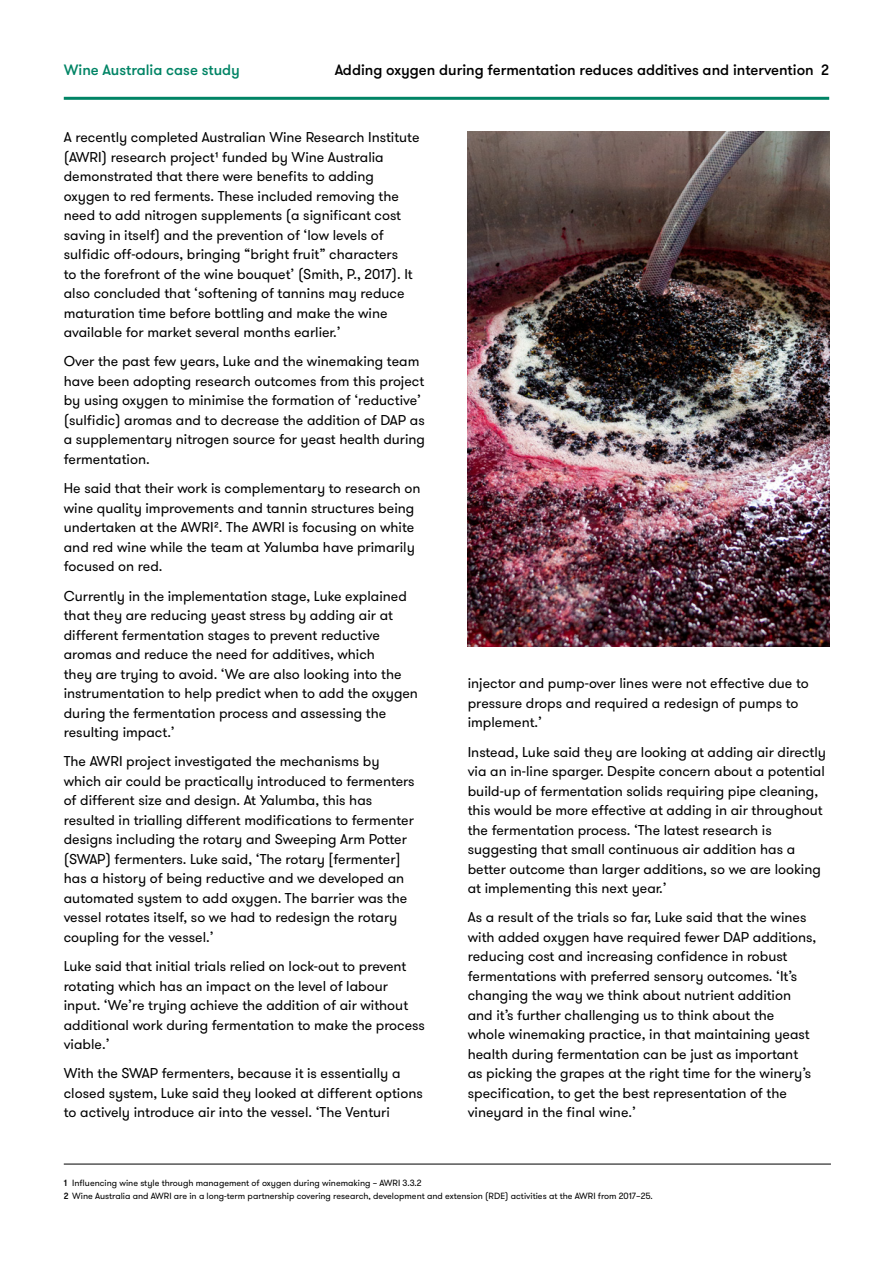
<style>
.page{position:relative;width:893px;height:1263px;background:#fff}
.page>*{position:absolute;margin:0;border:0;box-sizing:border-box;transform-origin:0 0}
.t1{font:500 15px "GT Walsheim";color:#000}
.t2{font:500 15px "GT Walsheim";color:#008465}
.Body{font:14.25px/19.5px "GT Walsheim";color:#000}
.Notes{font:9px "GT Walsheim";color:#000}
.s1{font-weight:500}
</style>
<div class="page">
<hr style="left:64px;top:97px;width:765px;height:3px;background:#008465">
<hr style="left:64px;top:1164px;width:767px;height:1px;background:#000">
<img style="left:468px;top:131px;width:361px;height:515px">
<p class="t2" style="left:64px;top:60px;width:178px">Wine Australia case study</p>
<p class="t1" style="left:335px;top:60px;width:496px">Adding oxygen during fermentation reduces additives and intervention 2</p>
<p class="Body" style="left:64px;top:128px;width:357px">A recently completed Australian Wine Research Institute (AWRI) research project1 funded by Wine Australia demonstrated that there were benefits to adding oxygen to red ferments. These included removing the need to add nitrogen supplements (a significant cost saving in itself) and the prevention of ‘low levels of sulfidic off-odours, bringing “bright fruit” characters<br>to the forefront of the wine bouquet’ (Smith, P., 2017). It also concluded that ‘softening of tannins may reduce maturation time before bottling and make the wine available for market several months earlier.’</p>
<p class="Body" style="left:64px;top:352px;width:363px">Over the past few years, Luke and the winemaking team have been adopting research outcomes from this project by using oxygen to minimise the formation of ‘reductive’ (sulfidic) aromas and to decrease the addition of DAP as a supplementary nitrogen source for yeast health during fermentation.</p>
<p class="Body" style="left:64px;top:479px;width:358px">He said that their work is complementary to research on wine quality improvements and tannin structures being undertaken at the AWRI2. The AWRI is focusing on white and red wine while the team at Yalumba have primarily focused on red.</p>
<p class="Body" style="left:64px;top:586px;width:356px">Currently in the implementation stage, Luke explained that they are reducing yeast stress by adding air at different fermentation stages to prevent reductive aromas and reduce the need for additives, which<br>they are trying to avoid. ‘We are also looking into the instrumentation to help predict when to add the oxygen during the fermentation process and assessing the resulting impact.’</p>
<p class="Body" style="left:64px;top:752px;width:352px">The AWRI project investigated the mechanisms by which air could be practically introduced to fermenters of different size and design. At Yalumba, this has resulted in trialling different modifications to fermenter designs including the rotary and Sweeping Arm Potter (SWAP) fermenters. Luke said, ‘The rotary [fermenter] has a history of being reductive and we developed an automated system to add oxygen. The barrier was the vessel rotates itself, so we had to redesign the rotary coupling for the vessel.’</p>
<p class="Body" style="left:64px;top:957px;width:363px">Luke said that initial trials relied on lock-out to prevent rotating which has an impact on the level of labour input. ‘We’re trying achieve the addition of air without additional work during fermentation to make the process viable.’</p>
<p class="Body" style="left:64px;top:1064px;width:361px">With the SWAP fermenters, because it is essentially a closed system, Luke said they looked at different options to actively introduce air into the vessel. ‘The Venturi</p>
<p class="Body" style="left:468px;top:674px;width:343px">injector and pump-over lines were not effective due to pressure drops and required a redesign of pumps to implement.’</p>
<p class="Body" style="left:468px;top:742px;width:360px">Instead, Luke said they are looking at adding air directly via an in-line sparger. Despite concern about a potential build-up of fermentation solids requiring pipe cleaning, this would be more effective at adding in air throughout the fermentation process. ‘The latest research is suggesting that small continuous air addition has a better outcome than larger additions, so we are looking at implementing this next year.’</p>
<p class="Body" style="left:468px;top:908px;width:350px">As a result of the trials so far, Luke said that the wines with added oxygen have required fewer DAP additions, reducing cost and increasing confidence in robust fermentations with preferred sensory outcomes. ‘It’s changing the way we think about nutrient addition and it’s further challenging us to think about the<br>whole winemaking practice, in that maintaining yeast health during fermentation can be just as important as picking the grapes at the right time for the winery’s specification, to get the best representation of the vineyard in the final wine.’</p>
<p class="Notes" style="left:64px;top:1177px;width:359px"><span class="s1">1</span> Influencing wine style through management of oxygen during winemaking – AWRI 3.3.2</p>
<p class="Notes" style="left:64px;top:1190px;width:590px"><span class="s1">2</span> Wine Australia and AWRI are in a long-term partnership covering research, development and extension (RDE) activities at the AWRI from 2017–25.</p>
</div>
